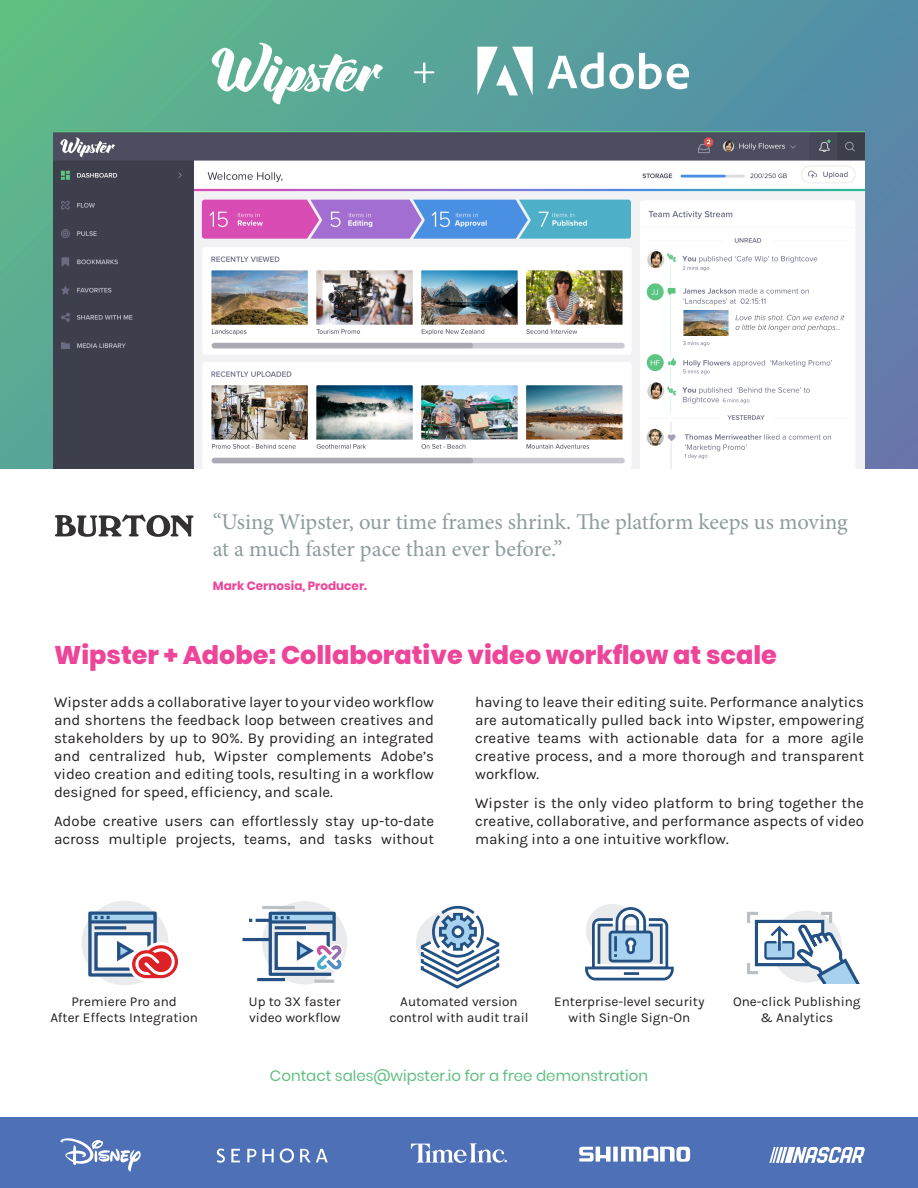
<style>
.page{position:relative;width:918px;height:1188px;background:#fff}
.page>*{position:absolute;margin:0;border:0;box-sizing:border-box;transform-origin:0 0}
.t1{font:800 25.5px "Poppins";color:#ed4599}
.t2{font:22.5px/27px "Minion Pro";color:#8e9c9d}
.t3{font:15px/18px "Karla";color:#231f20;text-align:justify}
.t4{font:15px "Poppins";color:#61bf81}
.t5{font:13.5px/16.2px "Karla";color:#231f20;text-align:center}
.t6{font:700 12px "Poppins";color:#ed4599}
</style>
<div class="page">
<svg style="left:0;top:0;width:918px;height:469px;background:#5a9f99"></svg>
<div style="left:0;top:1118px;width:918px;height:70px;background:#4e70b7"></div>
<svg style="left:769px;top:1147px;width:96px;height:16px"></svg>
<svg style="left:60px;top:1138px;width:81px;height:34px"></svg>
<svg style="left:217px;top:1148px;width:111px;height:15px"></svg>
<svg style="left:579px;top:1147px;width:111px;height:14px"></svg>
<svg style="left:411px;top:1143px;width:96px;height:20px"></svg>
<img style="left:53px;top:132px;width:812px;height:337px">
<svg style="left:212px;top:43px;width:171px;height:61px"></svg>
<svg style="left:547px;top:53px;width:142px;height:36px"></svg>
<svg style="left:477px;top:47px;width:56px;height:48px"></svg>
<svg style="left:414px;top:63px;width:20px;height:20px"></svg>
<svg style="left:585px;top:904px;width:89px;height:77px"></svg>
<svg style="left:416px;top:905px;width:84px;height:84px"></svg>
<div style="left:82px;top:901px;width:86px;height:84px;background:#eaebec;border-radius:50%"></div>
<svg style="left:88px;top:910px;width:90px;height:71px"></svg>
<div style="left:262px;top:901px;width:85px;height:83px;background:#eaebec;border-radius:50%"></div>
<hr style="left:257px;top:978px;width:28px;height:3px;background:#245183">
<hr style="left:242px;top:938px;width:28px;height:3px;background:#245183">
<hr style="left:262px;top:906px;width:33px;height:3px;background:#bbc0c4">
<hr style="left:314px;top:980px;width:20px;height:3px;background:#bbc0c4">
<hr style="left:256px;top:919px;width:16px;height:3px;background:#245183">
<svg style="left:267px;top:910px;width:76px;height:67px"></svg>
<svg style="left:747px;top:910px;width:113px;height:73px"></svg>
<svg style="left:55px;top:514px;width:138px;height:23px"></svg>
<p class="t2" style="left:213px;top:509px;width:637px">“Using Wipster, our time frames shrink. The platform keeps us moving at a much faster pace than ever before.”</p>
<p class="t6" style="left:213px;top:579px;width:156px">Mark Cernosia, Producer.</p>
<p class="t1" style="left:54px;top:640px;width:725px">Wipster + Adobe: Collaborative video workflow at scale</p>
<p class="t3" style="left:54px;top:693px;width:382px">Wipster adds a collaborative layer to your video workflow and shortens the feedback loop between creatives and stakeholders by up to 90%. By providing an integrated and centralized hub, Wipster complements Adobe’s video creation and editing tools, resulting in a workflow designed for speed, efficiency, and scale.</p>
<p class="t3" style="left:54px;top:812px;width:382px">Adobe creative users can effortlessly stay up-to-date across multiple projects, teams, and tasks without</p>
<p class="t3" style="left:475px;top:693px;width:390px">having to leave their editing suite. Performance analytics are automatically pulled back into Wipster, empowering creative teams with actionable data for a more agile creative process, and a more thorough and transparent workflow.</p>
<p class="t3" style="left:475px;top:794px;width:390px">Wipster is the only video platform to bring together the creative, collaborative, and performance aspects of video making into a one intuitive workflow.</p>
<p class="t5" style="left:50px;top:994px;width:149px">Premiere Pro and<br>After Effects Integration</p>
<p class="t5" style="left:249px;top:994px;width:94px;text-align:left">Up to 3X faster video workflow</p>
<p class="t5" style="left:390px;top:994px;width:140px">Automated version control with audit trail</p>
<p class="t5" style="left:733px;top:994px;width:129px">One-click Publishing &amp; Analytics</p>
<p class="t5" style="left:554px;top:994px;width:152px">Enterprise-level security with Single Sign-On</p>
<p class="t4" style="left:270px;top:1067px;width:380px">Contact sales@wipster.io for a free demonstration</p>
</div>
